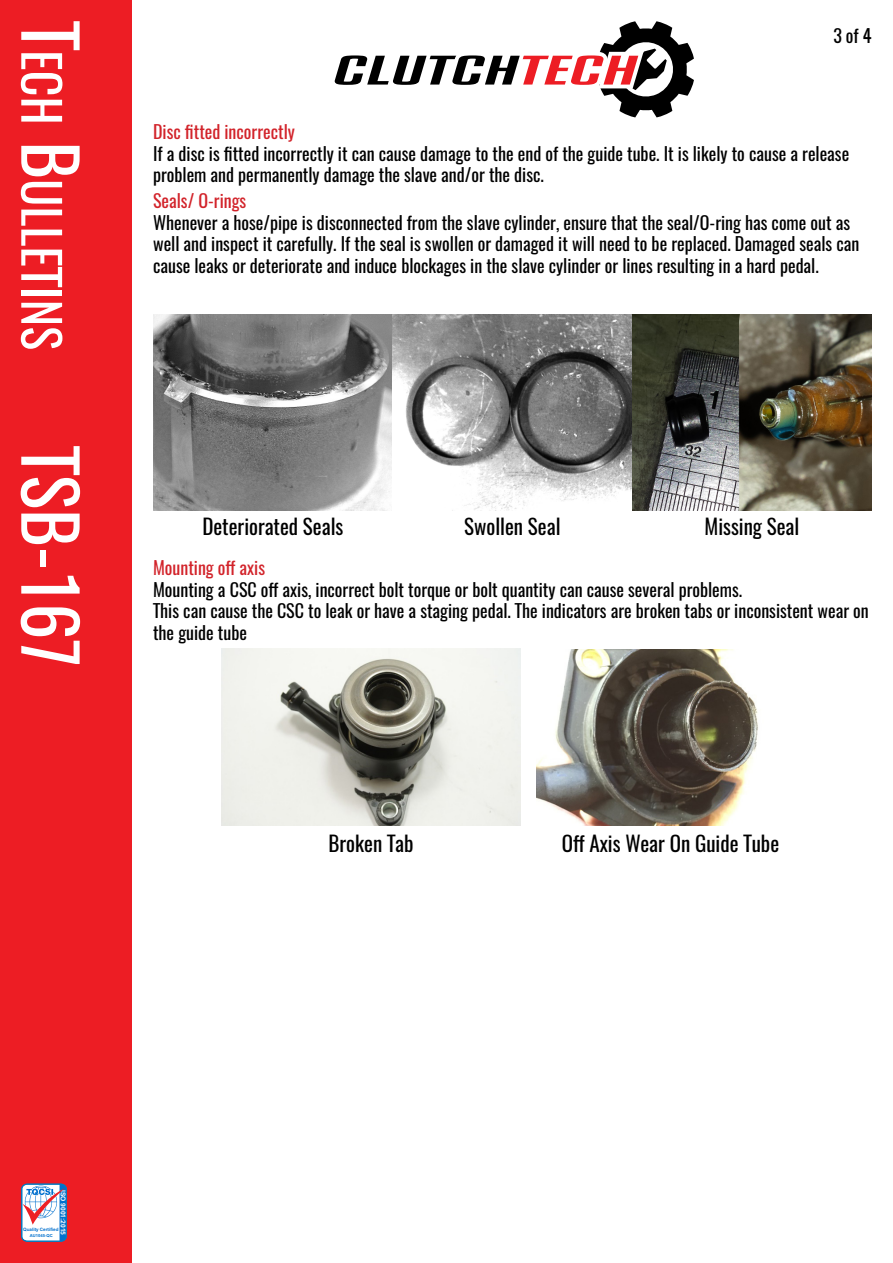
<style>
.page{position:relative;width:893px;height:1263px;background:#fff}
.page>*{position:absolute;margin:0;border:0;box-sizing:border-box;transform-origin:0 0}
.t1{font:72px "Oswald";color:#fff}
.t2{font:50.4px "Oswald";color:#fff}
.t3{font:21px "Oswald";color:#000}
.t4{font:18px/21.6px "Oswald";color:#000}
.t5{font:18px "Oswald";color:#d2232a}
.t6{font:700 6.75px "Arial";color:#fff}
.t7{font:700 4.5px "Arial";color:#0070ce}
.t8{font:700 4.2px "Arial";color:#0070ce}
.s1{font-size:72px}
</style>
<div class="page">
<div style="left:0;top:0;width:132px;height:1263px;background:#ed1d24"></div>
<svg style="left:21px;top:1183px;width:46px;height:59px;background:#b0bfd9"></svg>
<svg style="left:334px;top:21px;width:360px;height:96px"></svg>
<img style="left:221px;top:649px;width:300px;height:177px">
<img style="left:536px;top:649px;width:222px;height:177px">
<img style="left:153px;top:315px;width:719px;height:195px">
<h2 class="t2" style="left:87px;top:21px;width:330px;rotate:90deg"><span class="s1">T</span>ech <span class="s1">B</span>ulletins</h2>
<p class="t4" style="left:833px;top:23px;width:40px">3 of 4</p>
<p class="t5" style="left:153px;top:116px;width:143px">Disc fitted incorrectly</p>
<p class="t4" style="left:153px;top:141px;width:698px">If a disc is fitted incorrectly it can cause damage to the end of the guide tube. It is likely to cause a release problem and permanently damage the slave and/or the disc.</p>
<p class="t5" style="left:153px;top:185px;width:95px">Seals/ O-rings</p>
<p class="t4" style="left:153px;top:210px;width:708px">Whenever a hose/pipe is disconnected from the slave cylinder, ensure that the seal/O-ring has come out as well and inspect it carefully. If the seal is swollen or damaged it will need to be replaced. Damaged seals can cause leaks or deteriorate and induce blockages in the slave cylinder or lines resulting in a hard pedal.</p>
<h1 class="t1" style="left:115px;top:446px;width:222px;rotate:90deg">TSB-167</h1>
<p class="t3" style="left:202px;top:508px;width:142px">Deteriorated Seals</p>
<p class="t3" style="left:464px;top:508px;width:98px">Swollen Seal</p>
<p class="t3" style="left:704px;top:508px;width:96px">Missing Seal</p>
<p class="t5" style="left:153px;top:552px;width:113px">Mounting off axis</p>
<p class="t4" style="left:153px;top:577px;width:717px">Mounting a CSC off axis, incorrect bolt torque or bolt quantity can cause several problems.<br>This can cause the CSC to leak or have a staging pedal. The indicators are broken tabs or inconsistent wear on the guide tube</p>
<p class="t3" style="left:329px;top:824px;width:86px">Broken Tab</p>
<p class="t3" style="left:562px;top:824px;width:219px">Off Axis Wear On Guide Tube</p>
<p class="t6" style="left:68px;top:1190px;width:47px;rotate:90deg">ISO 9001:2015</p>
<p class="t7" style="left:23px;top:1227px;width:37px">Quality Certified</p>
<p class="t8" style="left:30px;top:1233px;width:24px">AU1045-QC</p>
</div>
